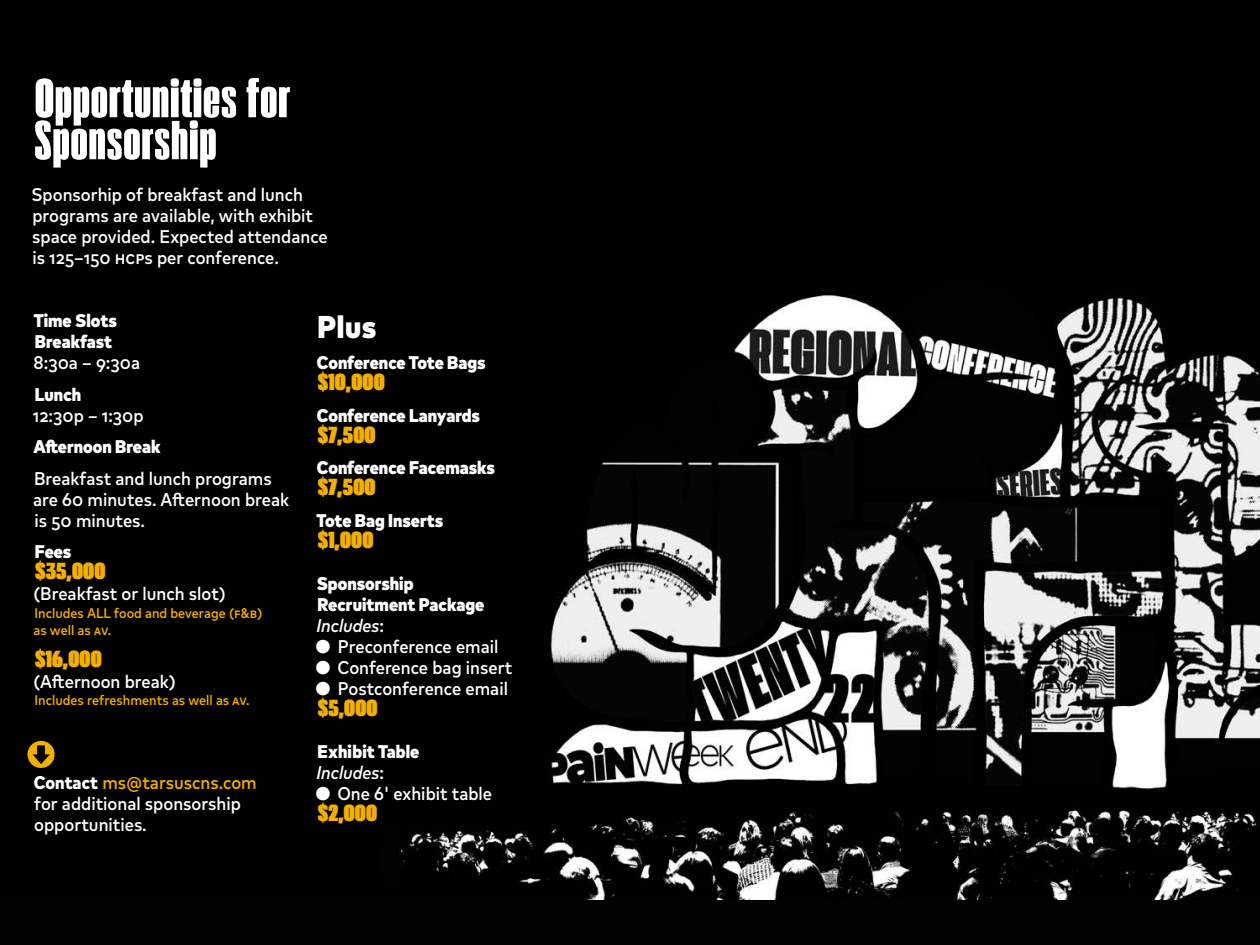
<style>
.page{position:relative;width:1260px;height:945px;background:#fff}
.page>*{position:absolute;margin:0;border:0;box-sizing:border-box;transform-origin:0 0}
.iNTRO_HDR_S_A_WHT{font:57.75px/42px "Extenda Variable Beta";letter-spacing:.02em;color:#fff}
.HDR_3_RAG_S_A_WHT{font:900 condensed 31.5px "Mark Pro";color:#fff}
.S_A_6{font:24.5px "Extenda 60 Giga";letter-spacing:.005em;color:#f2af00}
.S_A{font:24.5px "Extenda 60 Giga";letter-spacing:.005em;color:#f2af00}
.BODY_1_RAG_S_A_WHT{font:500 condensed 18.38px/21px "Mark Pro";color:#fff}
.BODY_1_RAG_WHT{font:900 condensed 18.38px/21px "Mark Pro";color:#fff}
.BODY_1_RAG_WHT-2{font:500 condensed 18.38px/21px "Mark Pro";color:#fff}
.BODY_1_RAG_WHT-3{font:italic 500 condensed 18.38px "Mark Pro";color:#fff}
.BODY_1_RAG_S_A_WHT-2{font:900 condensed 18.38px "Mark Pro";color:#fff}
.FiNE_PRiNT{font:500 condensed 14px/17.5px "Mark Pro";color:#f2af00}
.s1{font-weight:800}
.s2{color:#f2af00}
.s3{font-style:normal}
</style>
<div class="page">
<img style="left:0;top:0;width:1260px;height:901px">
<div style="left:0;top:901px;width:1260px;height:44px;background:#020201"></div>
<svg style="left:27px;top:741px;width:28px;height:27px"></svg>
<p class="iNTRO_HDR_S_A_WHT" style="left:34px;top:76px;width:257px">Opportunities for<br>Sponsorship</p>
<p class="BODY_1_RAG_S_A_WHT" style="left:32px;top:183px;width:298px">Sponsorhip of breakfast and lunch programs are available, with exhibit space provided. Expected attendance is 125–150 hcps per conference.</p>
<p class="BODY_1_RAG_WHT" style="left:34px;top:309px;width:85px">Time Slots</p>
<p class="BODY_1_RAG_WHT" style="left:35px;top:330px;width:79px">Breakfast</p>
<p class="BODY_1_RAG_S_A_WHT" style="left:34px;top:351px;width:108px">8:30a – 9:30a</p>
<p class="BODY_1_RAG_WHT" style="left:35px;top:382px;width:48px">Lunch</p>
<p class="BODY_1_RAG_S_A_WHT" style="left:33px;top:403px;width:112px">12:30p – 1:30p</p>
<p class="BODY_1_RAG_S_A_WHT-2" style="left:33px;top:433px;width:129px">Afternoon Break</p>
<p class="BODY_1_RAG_S_A_WHT" style="left:33px;top:466px;width:258px">Breakfast and lunch programs are 60 minutes. Afternoon break is 50 minutes.</p>
<p class="BODY_1_RAG_WHT" style="left:35px;top:540px;width:38px">Fees</p>
<p class="S_A_6" style="left:35px;top:554px;width:72px">$35,000</p>
<p class="BODY_1_RAG_WHT-2" style="left:33px;top:582px;width:194px">(Breakfast or lunch slot)</p>
<p class="FiNE_PRiNT" style="left:34px;top:603px;width:230px">Includes ALL food and beverage (F&amp;B) as well as AV.</p>
<p class="S_A_6" style="left:35px;top:642px;width:68px">$16,000</p>
<p class="BODY_1_RAG_WHT-2" style="left:33px;top:669px;width:144px">(Afternoon break)</p>
<p class="FiNE_PRiNT" style="left:35px;top:690px;width:217px">Includes refreshments as well as AV.</p>
<p class="BODY_1_RAG_WHT-2" style="left:34px;top:771px;width:224px"><span class="s1">Contact</span> <span class="s2">ms@tarsuscns.com </span>for additional sponsorship opportunities.</p>
<p class="HDR_3_RAG_S_A_WHT" style="left:318px;top:303px;width:60px">Plus</p>
<p class="BODY_1_RAG_WHT" style="left:317px;top:351px;width:170px">Conference Tote Bags</p>
<p class="S_A_6" style="left:318px;top:365px;width:68px">$10,000</p>
<p class="BODY_1_RAG_WHT" style="left:317px;top:403px;width:165px">Conference Lanyards</p>
<p class="S_A_6" style="left:318px;top:418px;width:59px">$7,500</p>
<p class="BODY_1_RAG_WHT" style="left:317px;top:456px;width:180px">Conference Facemasks</p>
<p class="S_A_6" style="left:318px;top:470px;width:59px">$7,500</p>
<p class="BODY_1_RAG_WHT" style="left:317px;top:508px;width:128px">Tote Bag Inserts</p>
<p class="S_A" style="left:318px;top:523px;width:57px">$1,000</p>
<p class="BODY_1_RAG_WHT" style="left:317px;top:571px;width:169px">Sponsorship<br>Recruitment Package</p>
<p class="BODY_1_RAG_WHT-3" style="left:316px;top:612px;width:69px">Includes<span class="s3">:</span></p>
<p class="BODY_1_RAG_S_A_WHT" style="left:315px;top:634px;width:185px">● Preconference email</p>
<p class="BODY_1_RAG_S_A_WHT" style="left:315px;top:655px;width:199px">● Conference bag insert</p>
<p class="BODY_1_RAG_S_A_WHT" style="left:315px;top:676px;width:195px">● Postconference email</p>
<p class="S_A" style="left:318px;top:691px;width:61px">$5,000</p>
<p class="BODY_1_RAG_WHT" style="left:318px;top:739px;width:103px">Exhibit Table</p>
<p class="BODY_1_RAG_WHT-3" style="left:316px;top:759px;width:69px">Includes<span class="s3">:</span></p>
<p class="BODY_1_RAG_S_A_WHT" style="left:315px;top:781px;width:179px">● One 6' exhibit table</p>
<p class="S_A_6" style="left:318px;top:796px;width:61px">$2,000</p>
</div>
